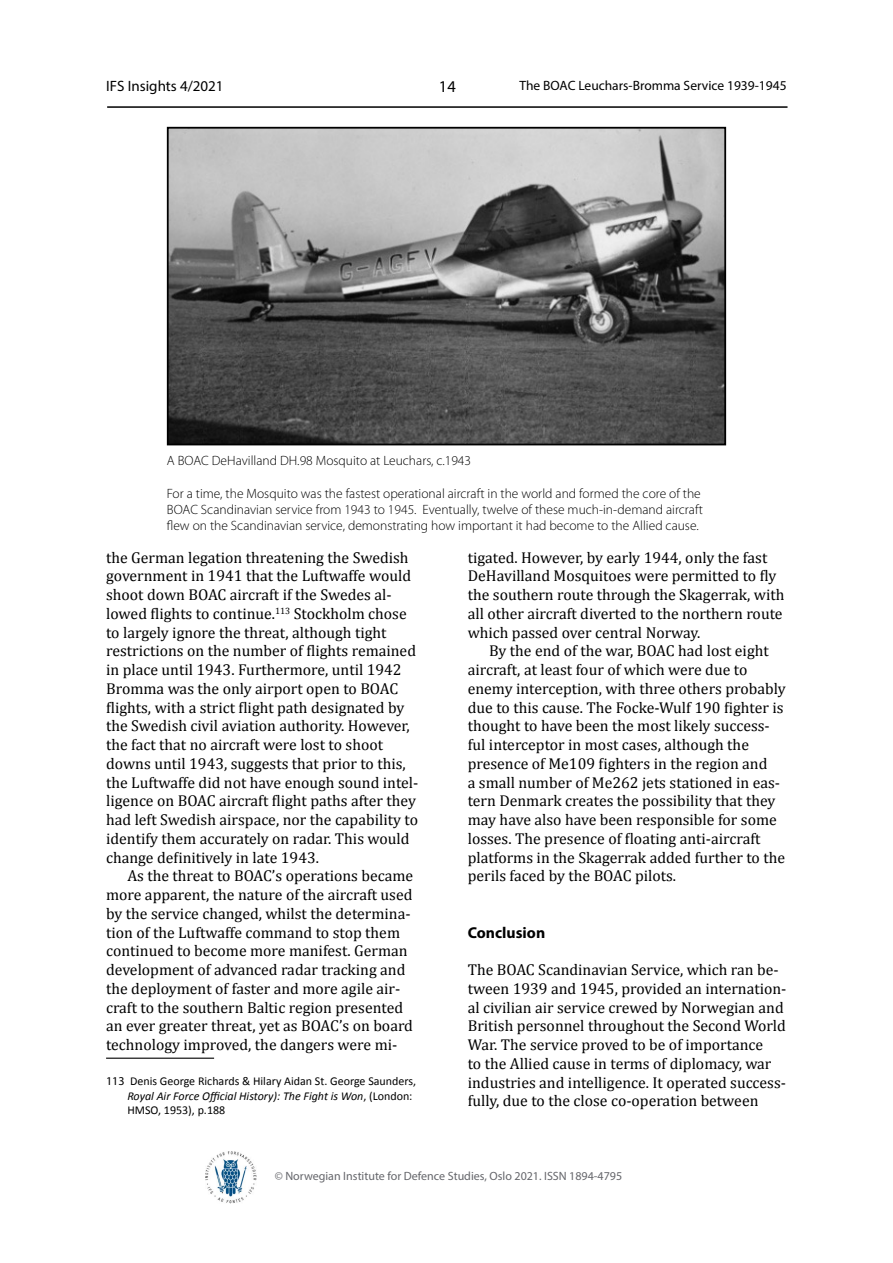
<style>
.page{position:relative;width:893px;height:1263px;background:#fff}
.page>*{position:absolute;margin:0;border:0;box-sizing:border-box;transform-origin:0 0}
.t1{font:16.5px "Myriad Pro";color:#000}
.brødtekst_med_innryk{font:15.75px/18.8px "Cambria";color:#000}
.brødtekst{font:15.75px/18.8px "Cambria";color:#000}
.brødtekst-2{font:700 15.75px "Myriad Pro";color:#000}
.t2{font:15px "Myriad Pro";color:#000}
.Figurtekst{font:300 13.5px/16.2px "Myriad Pro";color:#000}
.t3{font:13.5px "Myriad Pro";color:#000}
.Footnote{font:12px/14.4px "Calibri";color:#000}
.t4{font:12px "Myriad Pro";color:#65666b}
.s1{font-family:"Myriad Pro"}
.s2{font-style:italic}
</style>
<div class="page">
<hr style="left:107px;top:106px;width:680px;height:2px;background:#000">
<img style="left:205px;top:1151px;width:52px;height:53px">
<hr style="left:106px;top:1057px;width:108px;height:2px;background:#000">
<img style="left:170px;top:130px;width:553px;height:312px">
<div style="left:167px;top:127px;width:559px;height:318px;border:2px solid #000"></div>
<p class="t2" style="left:106px;top:77px;width:119px">IFS Insights 4/2021</p>
<p class="t1" style="left:439px;top:76px;width:18px">14</p>
<p class="t3" style="left:519px;top:77px;width:269px">The BOAC Leuchars-Bromma Service 1939-1945</p>
<p class="Figurtekst" style="left:167px;top:453px;width:306px">A BOAC DeHavilland DH.98 Mosquito at Leuchars, c.1943</p>
<p class="Figurtekst" style="left:167px;top:485px;width:537px">For a time, the Mosquito was the fastest operational aircraft in the world and formed the core of the<br>BOAC Scandinavian service from 1943 to 1945. Eventually, twelve of these much-in-demand aircraft flew on the Scandinavian service, demonstrating how important it had become to the Allied cause.</p>
<p class="brødtekst_med_innryk" style="left:106px;top:548px;width:314px">the German legation threatening the Swedish government in 1941 that the Luftwaffe would shoot down BOAC aircraft if the Swedes al&shy;lowed flights to continue.<sup>113</sup> Stockholm chose to largely ignore the threat, although tight restrictions on the number of flights remained in place until 1943. Furthermore, until 1942<br>Bromma was the only airport open to BOAC flights, with a strict flight path designated by the Swedish civil aviation authority. However, the fact that no aircraft were lost to shoot downs until 1943, suggests that prior to this, the Luftwaffe did not have enough sound intel&shy;ligence on BOAC aircraft flight paths after they had left Swedish airspace, nor the capability to identify them accurately on radar. This would change definitively in late 1943.</p>
<p class="brødtekst_med_innryk" style="left:106px;top:866px;width:309px;text-indent:21px">As the threat to BOAC’s operations became more apparent, the nature of the aircraft used by the service changed, whilst the determina&shy;tion of the Luftwaffe command to stop them continued to become more manifest. German development of advanced radar tracking and the deployment of faster and more agile air&shy;craft to the southern Baltic region presented an ever greater threat, yet as BOAC’s on board technology improved, the dangers were mi-</p>
<p class="Footnote" style="left:127px;top:1074px;width:290px;text-indent:-21px"><span class="s1">113</span> Denis George Richards &amp; Hilary Aidan St. George Saunders,<br><span class="s2">Royal Air Force Official History): The Fight is Won</span>, (London:<br>HMSO, 1953), p.188</p>
<p class="brødtekst_med_innryk" style="left:468px;top:548px;width:318px">tigated. However, by early 1944, only the fast DeHavilland Mosquitoes were permitted to fly the southern route through the Skagerrak, with all other aircraft diverted to the northern route which passed over central Norway.</p>
<p class="brødtekst_med_innryk" style="left:468px;top:641px;width:319px;text-indent:21px">By the end of the war, BOAC had lost eight aircraft, at least four of which were due to enemy interception, with three others probably due to this cause. The Focke-Wulf 190 fighter is thought to have been the most likely success&shy;ful interceptor in most cases, although the presence of Me109 fighters in the region and<br>a small number of Me262 jets stationed in eas&shy;tern Denmark creates the possibility that they may have also have been responsible for some losses. The presence of floating anti-aircraft platforms in the Skagerrak added further to the perils faced by the BOAC pilots.</p>
<p class="brødtekst-2" style="left:468px;top:922px;width:79px">Conclusion</p>
<p class="brødtekst" style="left:468px;top:960px;width:320px">The BOAC Scandinavian Service, which ran be&shy;tween 1939 and 1945, provided an internation&shy;al civilian air service crewed by Norwegian and British personnel throughout the Second World War. The service proved to be of importance<br>to the Allied cause in terms of diplomacy, war industries and intelligence. It operated success&shy;fully, due to the close co-operation between</p>
<p class="t4" style="left:275px;top:1169px;width:349px">© Norwegian Institute for Defence Studies, Oslo 2021. ISSN 1894-4795</p>
</div>
